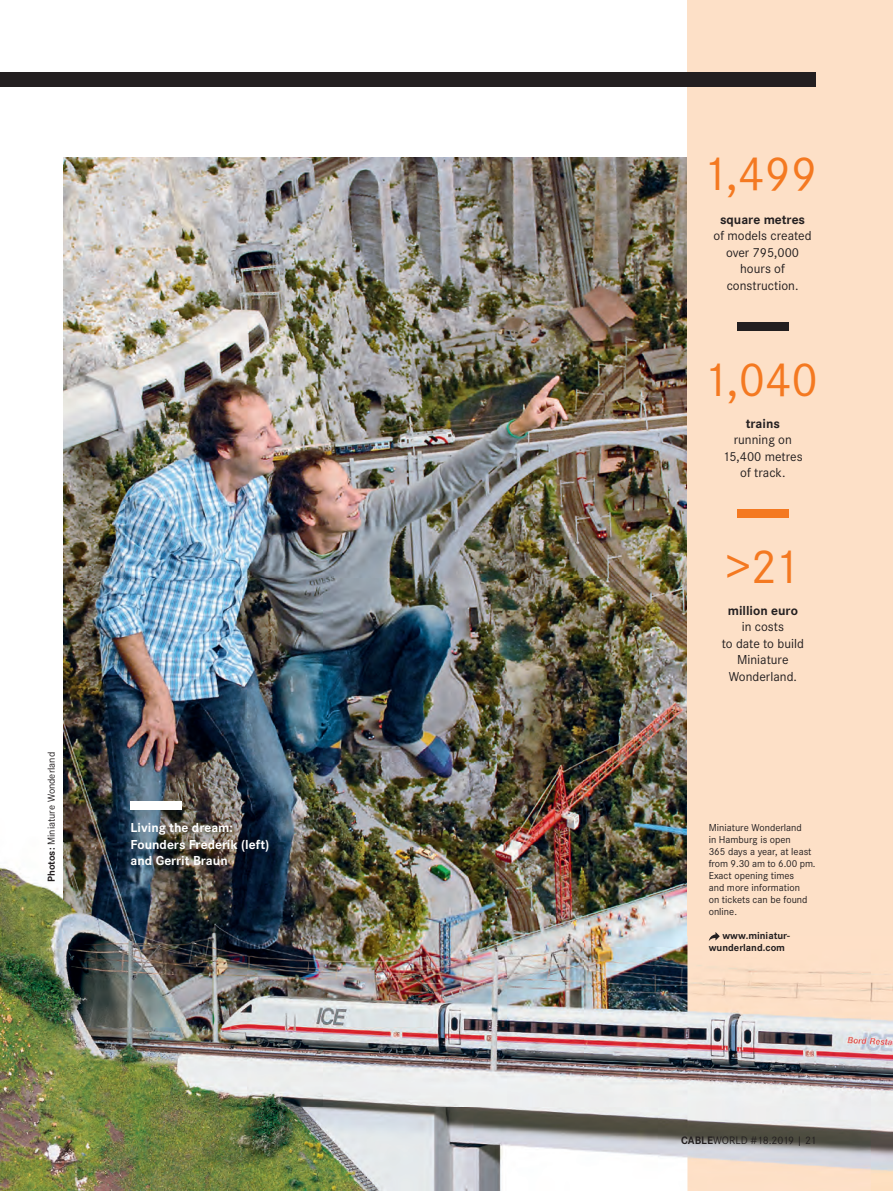
<style>
.page{position:relative;width:893px;height:1191px;background:#fff}
.page>*{position:absolute;margin:0;border:0;box-sizing:border-box;transform-origin:0 0}
.t1{font:49.5px "Corporate STOT";color:#f47921}
.t2{font:13.5px/16.5px "Corporate STOT";color:#231f20;text-align:center}
.t3{font:700 13.5px/16.5px "Corporate STOT";color:#fff}
.t4{font:700 13.5px "Corporate STOT";color:#231f20}
.t5{font:11.25px "Corporate STOT";letter-spacing:-.01em;color:#231f20}
.t6{font:10.5px/12px "Corporate STOT";color:#231f20}
.t7{font:700 10.5px/12px "Corporate STOT";color:#231f20}
.s1{font-weight:700}
</style>
<div class="page">
<img style="left:64px;top:158px;width:623px;height:948px">
<div style="left:687px;top:0;width:206px;height:1191px;background:#fde0c7"></div>
<img style="left:0;top:578px;width:106px;height:613px">
<img style="left:105px;top:1106px;width:582px;height:85px">
<img style="left:687px;top:936px;width:206px;height:255px">
<svg style="left:709px;top:932px;width:11px;height:9px"></svg>
<div style="left:737px;top:322px;width:51px;height:9px;background:#231f20"></div>
<div style="left:737px;top:509px;width:51px;height:9px;background:#f47921"></div>
<div style="left:130px;top:800px;width:51px;height:9px;background:#fff"></div>
<div style="left:0;top:72px;width:816px;height:15px;background:#231f20"></div>
<p class="t6" style="left:45px;top:882px;width:132px;rotate:-90deg"><span class="s1">Photos:</span> Miniature Wonderland</p>
<p class="t3" style="left:131px;top:820px;width:140px">Living the dream:<br>Founders Frederik (left) and Gerrit Braun</p>
<h1 class="t1" style="left:702px;top:146px;width:117px">1,499</h1>
<p class="t4" style="left:720px;top:212px;width:87px">square metres</p>
<p class="t2" style="left:714px;top:228px;width:100px">of models created over 795,000 hours of construction.</p>
<h1 class="t1" style="left:702px;top:351px;width:117px">1,040</h1>
<p class="t4" style="left:746px;top:415px;width:36px">trains</p>
<p class="t2" style="left:723px;top:431px;width:81px">running on<br>15,400 metres of track.</p>
<h1 class="t1" style="left:726px;top:539px;width:75px">&gt;21</h1>
<p class="t4" style="left:728px;top:602px;width:72px">million euro</p>
<p class="t2" style="left:722px;top:618px;width:84px">in costs<br>to date to build<br>Miniature<br>Wonderland.</p>
<p class="t6" style="left:709px;top:822px;width:108px">Miniature Wonderland<br>in Hamburg is open<br>365 days a year, at least from 9.30 am to 6.00 pm.<br>Exact opening times<br>and more information<br>on tickets can be found online.</p>
<p class="t7" style="left:709px;top:930px;width:83px;text-indent:14px">www.miniatur&shy;wunderland.com</p>
<p class="t5" style="left:681px;top:1134px;width:137px"><span class="s1">CABLE</span>WORLD #18.2019 | 21</p>
</div>
